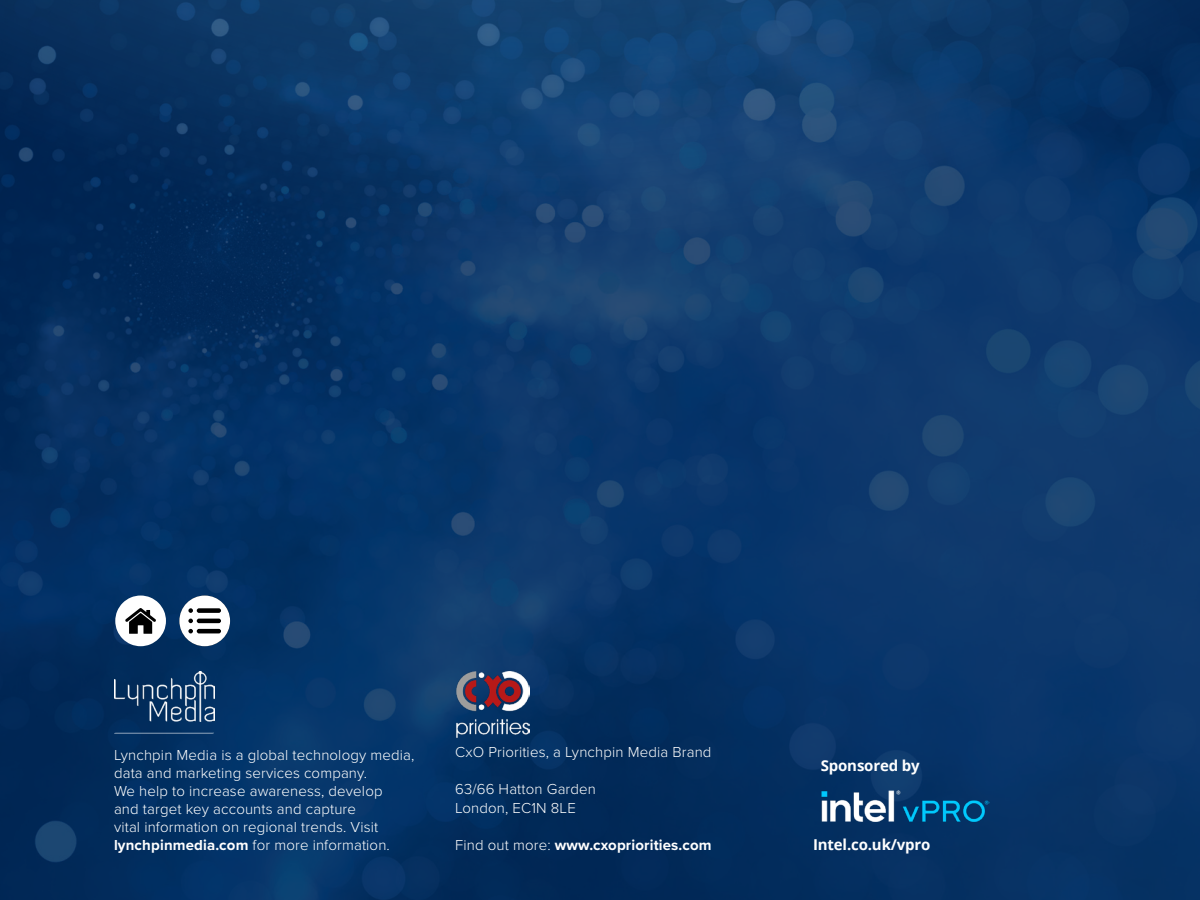
<style>
.page{position:relative;width:1200px;height:900px;background:#fff}
.page>*{position:absolute;margin:0;border:0;box-sizing:border-box;transform-origin:0 0}
.t1{font:300 15px/18px "Proxima Nova";letter-spacing:.01em;color:#fff}
.t2{font:700 15px "Proxima Nova";letter-spacing:.01em;color:#fff}
.t3{font:700 15px "Open Sans";letter-spacing:-.01em;color:#fff}
.s1{font-weight:300}
.s2{font-weight:700}
</style>
<div class="page">
<img style="left:0;top:0;width:1200px;height:900px">
<img style="left:114px;top:671px;width:100px;height:50px">
<svg style="left:114px;top:733px;width:100px;height:1px"></svg>
<img style="left:455px;top:671px;width:74px;height:68px">
<img style="left:821px;top:790px;width:168px;height:31px">
<svg style="left:115px;top:596px;width:51px;height:50px"></svg>
<svg style="left:179px;top:596px;width:51px;height:50px"></svg>
<p class="t1" style="left:455px;top:742px;width:258px">CxO Priorities, a Lynchpin Media Brand</p>
<p class="t1" style="left:455px;top:779px;width:142px;line-height:18.6px">63/66 Hatton Garden<br>London, EC1N 8LE</p>
<p class="t2" style="left:455px;top:834px;width:258px"><span class="s1">Find out more:</span> www.cxopriorities.com</p>
<p class="t3" style="left:813px;top:834px;width:119px">Intel.co.uk/vpro</p>
<p class="t1" style="left:114px;top:745px;width:302px">Lynchpin Media is a global technology media, data and marketing services company.<br>We help to increase awareness, develop<br>and target key accounts and capture<br>vital information on regional trends. Visit <span class="s2">lynchpinmedia.com</span> for more information.</p>
<p class="t3" style="left:821px;top:755px;width:101px">Sponsored by</p>
</div>
